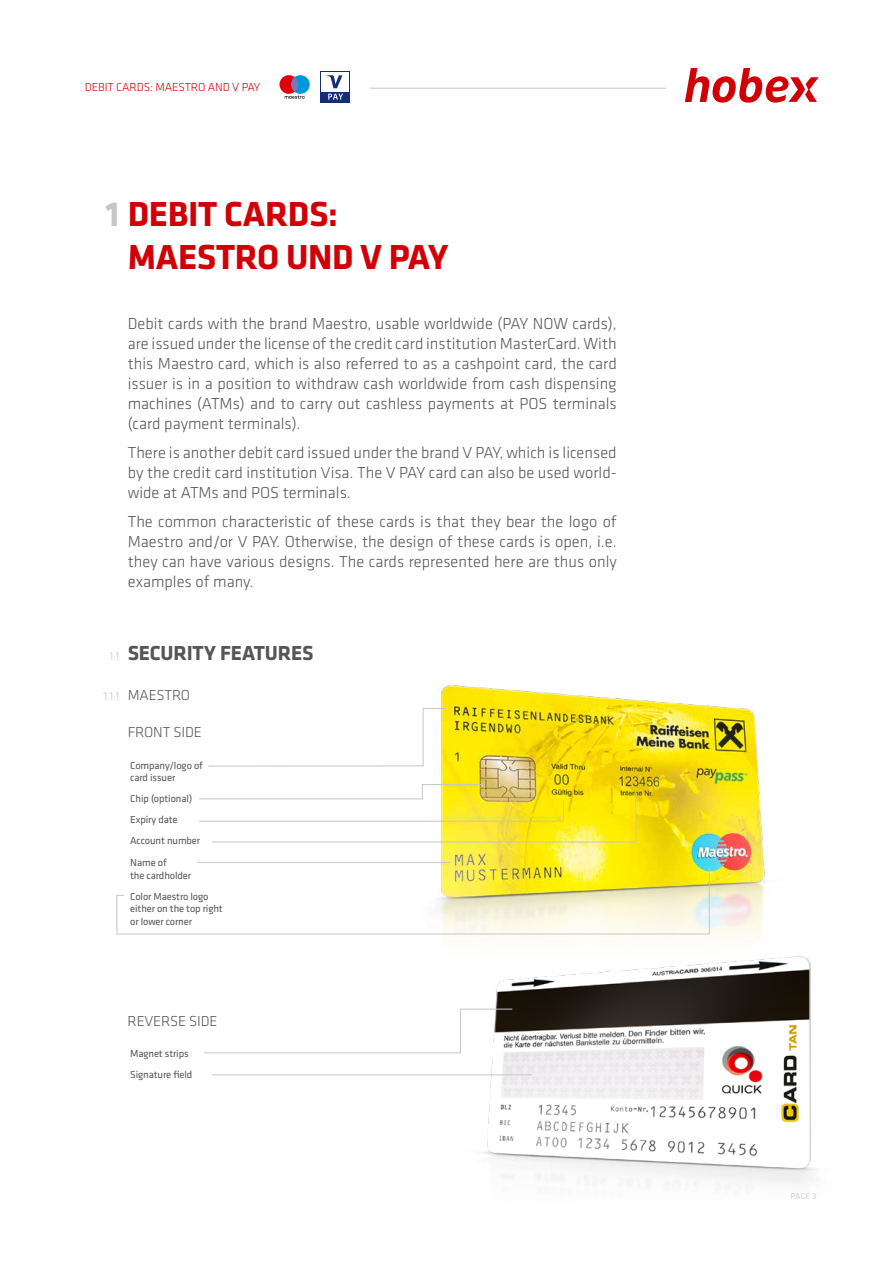
<style>
.page{position:relative;width:893px;height:1263px;background:#fff}
.page>*{position:absolute;margin:0;border:0;box-sizing:border-box;transform-origin:0 0}
.t1{font:700 36px/43.2px "Klavika";letter-spacing:-.01em;color:#d10007}
.t2{font:700 21px "Klavika";letter-spacing:-.01em;color:#565655}
.t3{font:300 16.5px/20.1px "Klavika";color:#565655;text-align:justify}
.t4{font:300 15px "Klavika";letter-spacing:-.01em;color:#565655}
.t5{font:300 12px "Klavika";letter-spacing:-.01em;color:#d10007}
.t6{font:10.5px/21.1px "Klavika";letter-spacing:-.01em;color:#565655}
.t7{font:300 9px "Klavika";color:#c5c6c6}
.s1{color:#c5c6c6}
.s2{font-weight:300;font-size:12px;color:#c5c6c6}
.s3{font-size:12px;color:#c5c6c6}
</style>
<div class="page">
<img style="left:395px;top:1034px;width:422px;height:154px">
<img style="left:441px;top:685px;width:370px;height:349px">
<svg style="left:279px;top:75px;width:31px;height:24px"></svg>
<svg style="left:321px;top:71px;width:29px;height:32px"></svg>
<div style="left:322px;top:72px;width:27px;height:19px;background:#fff"></div>
<svg style="left:327px;top:75px;width:15px;height:13px"></svg>
<svg style="left:328px;top:94px;width:15px;height:6px"></svg>
<svg style="left:116px;top:867px;width:594px;height:68px"></svg>
<svg style="left:204px;top:1008px;width:309px;height:45px"></svg>
<hr style="left:212px;top:1074px;width:319px;height:1px;background:#c5c6c6">
<hr style="left:197px;top:862px;width:253px;height:1px;background:#c5c6c6">
<svg style="left:199px;top:784px;width:437px;height:59px"></svg>
<svg style="left:208px;top:708px;width:239px;height:59px"></svg>
<svg style="left:685px;top:68px;width:134px;height:35px"></svg>
<hr style="left:370px;top:88px;width:296px;height:1px;background:#c5c6c6">
<p class="t5" style="left:85px;top:80px;width:177px">DEBIT CARDS: MAESTRO AND V PAY</p>
<h1 class="t1" style="left:128px;top:191px;width:322px;text-indent:-22px"><span class="s1">1</span> DEBIT CARDS:<br>MAESTRO UND V PAY</h1>
<p class="t3" style="left:128px;top:313px;width:491px">Debit cards with the brand Maestro, usable worldwide (PAY NOW cards), are issued under the license of the credit card institution MasterCard. With this Maestro card, which is also referred to as a cashpoint card, the card issuer is in a position to withdraw cash worldwide from cash dispensing machines (ATMs) and to carry out cashless payments at POS terminals (card payment terminals).</p>
<p class="t3" style="left:128px;top:442px;width:490px">There is another debit card issued under the brand V PAY, which is licensed by the credit card institution Visa. The V PAY card can also be used world&shy;wide at ATMs and POS terminals.</p>
<p class="t3" style="left:128px;top:511px;width:491px">The common characteristic of these cards is that they bear the logo of Maestro and/or V PAY. Otherwise, the design of these cards is open, i.e. they can have various designs. The cards represented here are thus only examples of many.</p>
<p class="t2" style="left:109px;top:638px;width:205px"><span class="s2">1.1</span> SECURITY FEATURES</p>
<p class="t4" style="left:104px;top:686px;width:88px"><span class="s3">1.1.1</span> MAESTRO</p>
<p class="t4" style="left:128px;top:723px;width:76px">FRONT SIDE</p>
<p class="t6" style="left:130px;top:758px;width:74px;line-height:12.6px">Company/logo of card issuer</p>
<p class="t6" style="left:130px;top:788px;width:71px">Chip (optional)<br>Expiry date<br>Account number<br>Name of</p>
<p class="t6" style="left:130px;top:864px;width:80px">the cardholder<br>Color Maestro logo</p>
<p class="t6" style="left:130px;top:902px;width:94px;line-height:12.6px">either on the top right or lower corner</p>
<p class="t4" style="left:128px;top:1011px;width:92px">REVERSE SIDE</p>
<p class="t6" style="left:130px;top:1042px;width:64px">Magnet strips<br>Signature field</p>
<p class="t7" style="left:791px;top:1191px;width:27px">PAGE 3</p>
</div>
